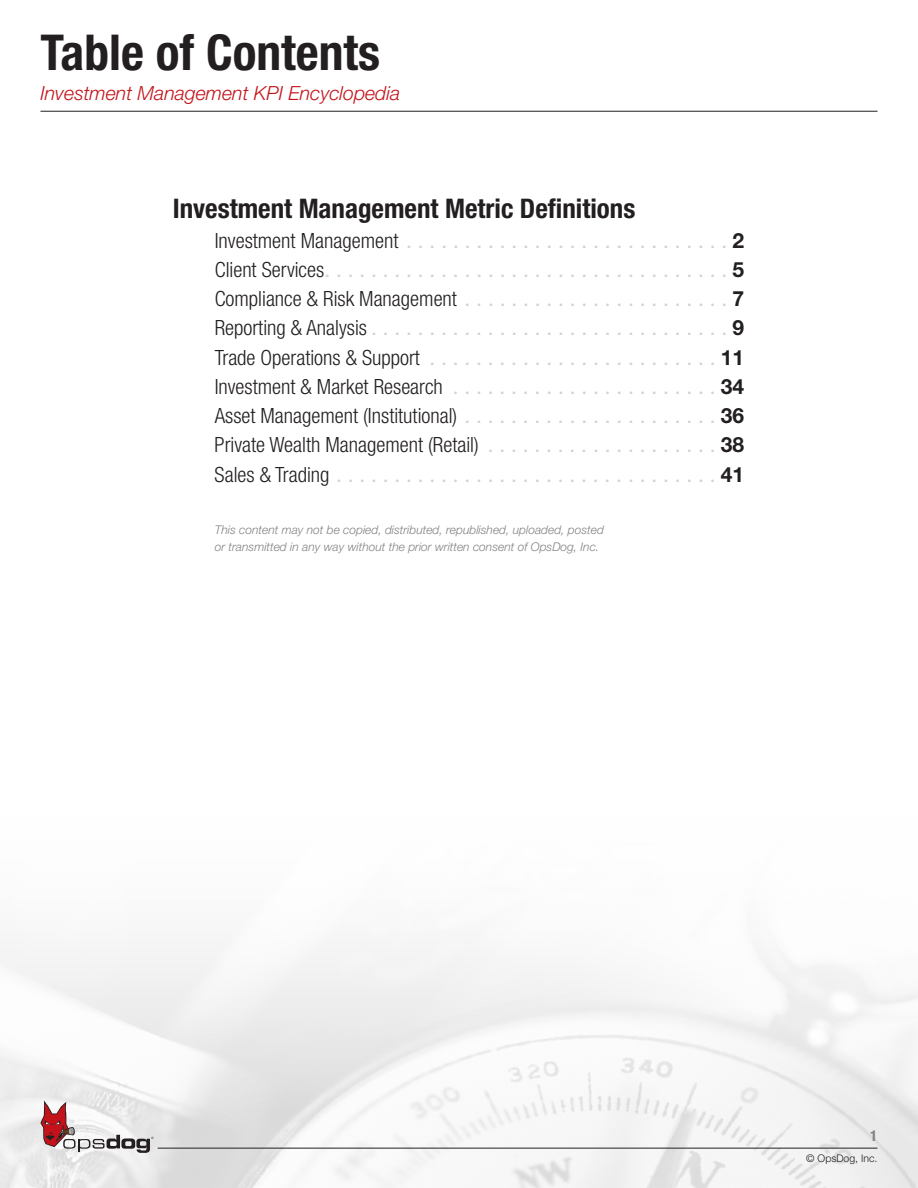
<style>
.page{position:relative;width:918px;height:1188px;background:#fff}
.page>*{position:absolute;margin:0;border:0;box-sizing:border-box;transform-origin:0 0}
.t1{font:700 condensed 49.5px "Helvetica Neue LT Pro";color:#231f20}
.t2{font:700 condensed 27px "Helvetica Neue LT Pro";color:#231f20}
.t3{font:21px/29.2px "Helvetica Neue LT Pro";color:#d1d2d4;text-align:justify}
.t4{font:italic 300 19.5px "Helvetica Neue LT Pro";color:#c4121a}
.t5{font:700 condensed 15px "Helvetica Neue LT Pro";color:#808285}
.t6{font:italic 300 12px/16.5px "Helvetica Neue LT Pro";color:#808285}
.t7{font:300 10.5px "Helvetica Neue LT Pro";color:#231f20}
.s1{font-weight:300;font-stretch:condensed;color:#231f20}
.s2{font-weight:700;color:#231f20}
</style>
<div class="page">
<img style="left:0;top:948px;width:918px;height:240px">
<hr style="left:40px;top:111px;width:838px;height:1px;background:#231f20">
<hr style="left:158px;top:1148px;width:720px;height:1px;background:#231f20">
<svg style="left:40px;top:1100px;width:113px;height:53px"></svg>
<h1 class="t1" style="left:40px;top:22px;width:341px">Table of Contents</h1>
<p class="t4" style="left:40px;top:82px;width:361px">Investment Management KPI Encyclopedia</p>
<p class="t2" style="left:173px;top:192px;width:464px">Investment Management Metric Definitions</p>
<p class="t3" style="left:215px;top:225px;width:531px"><span class="s1">Investment Management</span> . . . . . . . . . . . . . . . . . . . . . . . . . . . <span class="s2">2<br></span><span class="s1">Client Services</span> . . . . . . . . . . . . . . . . . . . . . . . . . . . . . . . . . . <span class="s2">5<br></span><span class="s1">Compliance &amp; Risk Management</span> . . . . . . . . . . . . . . . . . . . . . . <span class="s2">7<br></span><span class="s1">Reporting &amp; Analysis</span> . . . . . . . . . . . . . . . . . . . . . . . . . . . . . . <span class="s2">9<br></span><span class="s1">Trade Operations &amp; Support</span> . . . . . . . . . . . . . . . . . . . . . . . . <span class="s2">11<br></span><span class="s1">Investment &amp; Market Research</span> . . . . . . . . . . . . . . . . . . . . . . <span class="s2">34<br></span><span class="s1">Asset Management (Institutional)</span> . . . . . . . . . . . . . . . . . . . . . <span class="s2">36<br></span><span class="s1">Private Wealth Management (Retail)</span> . . . . . . . . . . . . . . . . . . . <span class="s2">38<br></span><span class="s1">Sales &amp; Trading</span> . . . . . . . . . . . . . . . . . . . . . . . . . . . . . . . . <span class="s2">41</span></p>
<p class="t6" style="left:215px;top:521px;width:391px">This content may not be copied, distributed, republished, uploaded, posted or transmitted in any way without the prior written consent of OpsDog, Inc.</p>
<p class="t5" style="left:870px;top:1126px;width:9px">1</p>
<p class="t7" style="left:806px;top:1152px;width:73px">© OpsDog, Inc.</p>
</div>
